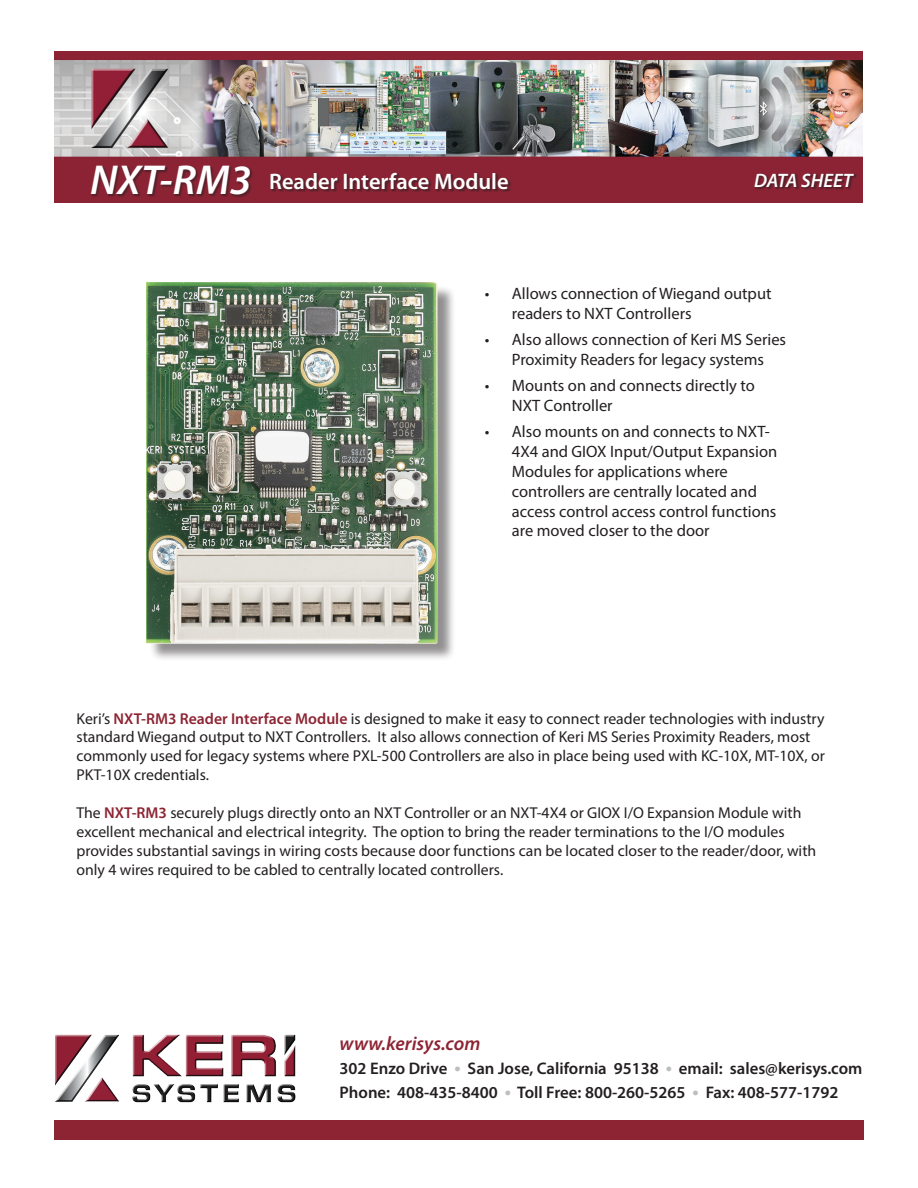
<style>
.page{position:relative;width:918px;height:1188px;background:#fff}
.page>*{position:absolute;margin:0;border:0;box-sizing:border-box;transform-origin:0 0}
.t1{font:italic 600 42px "Myriad Pro";color:#fff}
.t2{font:600 22.5px "Myriad Pro";color:#fff}
.t3{font:italic 600 19.5px "Myriad Pro";color:#8d2433}
.t4{font:italic 600 19.5px "Myriad Pro";color:#fff}
.t5{font:600 16.8px/24px "Myriad Pro";color:#231f20}
.t6{font:16.5px/19.8px "Myriad Pro";color:#231f20}
.t7{font:15.75px/18.9px "Myriad Pro";color:#231f20}
.s1{font-weight:600;color:#8d2433}
.s2{color:#bcbec0}
</style>
<div class="page">
<div style="left:54px;top:1120px;width:810px;height:20px;background:#8d2433"></div>
<img style="left:55px;top:1034px;width:241px;height:69px">
<img style="left:54px;top:51px;width:809px;height:151px">
<div style="left:91px;top:166px;width:420px;height:32px;background:#231f20;opacity:.5"></div>
<div style="left:754px;top:173px;width:103px;height:18px;background:#231f20;opacity:.5"></div>
<img style="left:146px;top:282px;width:307px;height:377px">
<p class="t1" style="left:90px;top:153px;width:163px">NXT-RM3</p>
<p class="t2" style="left:269px;top:167px;width:241px">Reader Interface Module</p>
<p class="t4" style="left:754px;top:168px;width:100px">DATA SHEET</p>
<p class="t6" style="left:512px;top:284px;width:261px;text-indent:-27px">• Allows connection of Wiegand output readers to NXT Controllers</p>
<p class="t6" style="left:485px;top:330px;width:303px;text-align:center">• Also allows connection of Keri MS Series<br>Proximity Readers for legacy systems</p>
<p class="t6" style="left:512px;top:376px;width:245px;text-indent:-27px">• Mounts on and connects directly to<br>NXT Controller</p>
<p class="t6" style="left:512px;top:422px;width:267px;text-indent:-27px">• Also mounts on and connects to NXT-4X4 and GIOX Input/Output Expansion Modules for applications where controllers are centrally located and access control access control functions are moved closer to the door</p>
<p class="t7" style="left:76px;top:709px;width:750px">Keri’s <span class="s1">NXT-RM3 Reader Interface Module</span> is designed to make it easy to connect reader technologies with industry standard Wiegand output to NXT Controllers. It also allows connection of Keri MS Series Proximity Readers, most commonly used for legacy systems where PXL-500 Controllers are also in place being used with KC-10X, MT-10X, or PKT-10X credentials.</p>
<p class="t7" style="left:76px;top:803px;width:741px">The <span class="s1">NXT-RM3</span> securely plugs directly onto an NXT Controller or an NXT-4X4 or GIOX I/O Expansion Module with excellent mechanical and electrical integrity. The option to bring the reader terminations to the I/O modules provides substantial savings in wiring costs because door functions can be located closer to the reader/door, with only 4 wires required to be cabled to centrally located controllers.</p>
<p class="t3" style="left:340px;top:1031px;width:142px">www.kerisys.com</p>
<p class="t5" style="left:340px;top:1056px;width:524px">302 Enzo Drive <span class="s2">●</span> San Jose, California 95138 <span class="s2">●</span> email: sales@kerisys.com<br>Phone: 408-435-8400 <span class="s2">●</span> Toll Free: 800-260-5265 <span class="s2">●</span> Fax: 408-577-1792</p>
</div>
